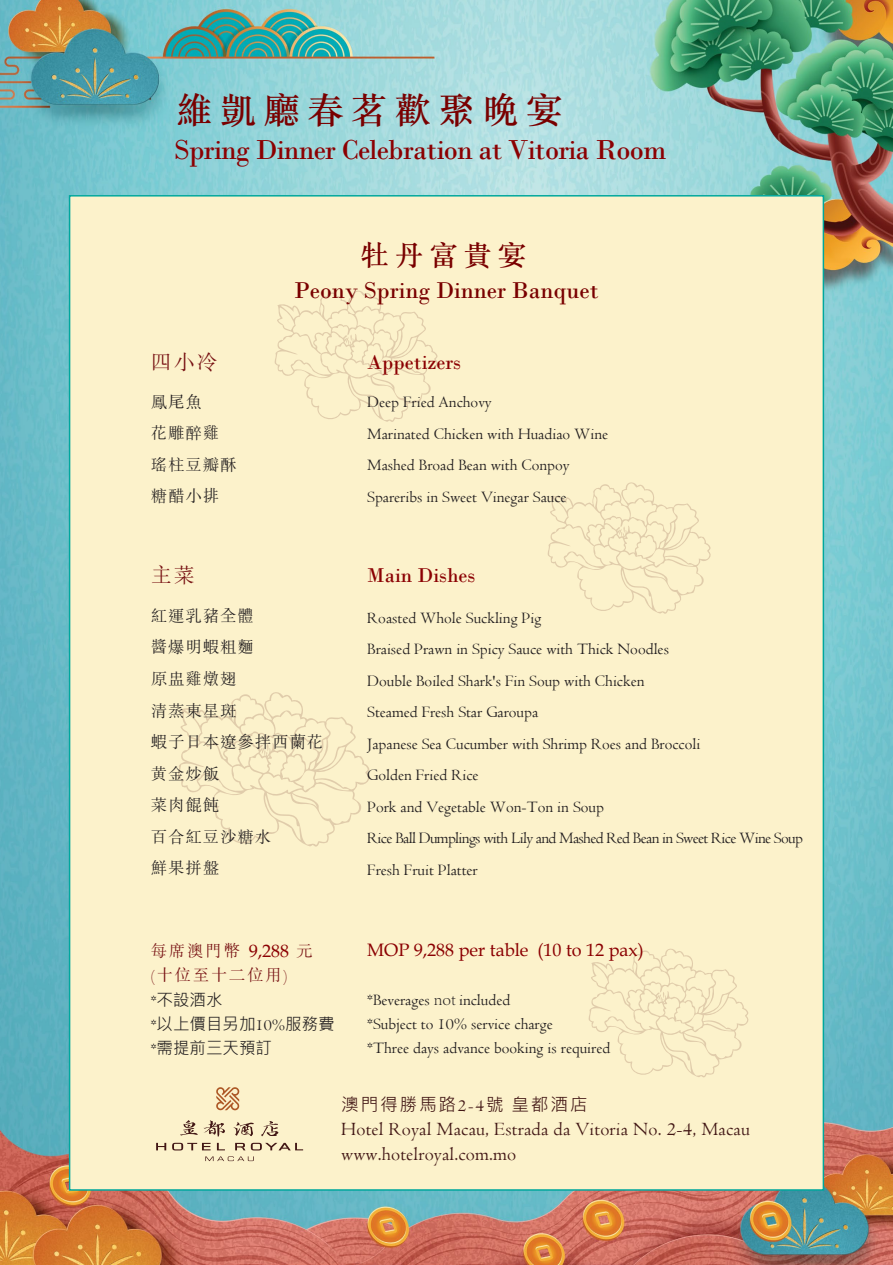
<style>
.page{position:relative;width:893px;height:1265px;background:#fff}
.page>*{position:absolute;margin:0;border:0;box-sizing:border-box;transform-origin:0 0}
.t1{font:500 36.45px "M Sung HK";letter-spacing:.2em;color:#790000}
.t2{font:28.8px "Bodoni";letter-spacing:-.025em;color:#8b0002}
.t3{font:500 28.5px "M Sung HK";letter-spacing:.2em;color:#790000}
.t4{font:24px "Bodoni";color:#790000}
.t5{font:21px "Bodoni";color:#8b0002}
.t6{font:300 21px "M Sung HK";color:#771012}
.t7{font:19.5px/24.2px "Centaur";letter-spacing:.01em;color:#421715}
.t8{font:18px "Book Antiqua";color:#8b0002}
.t9{font:17.7px "Microsoft Jheng Hei";letter-spacing:.1em;color:#421715}
.t10{font:16.5px/31.5px "Centaur";color:#221e1f}
.t11{font:300 16.5px/31.5px "M Sung HK";letter-spacing:.05em;color:#221e1f}
.t12{font:16.5px/24px "Microsoft Jheng Hei";color:#221e1f}
.t13{font:300 16.5px "M Sung HK";letter-spacing:.1em;color:#771012}
.s1{font-family:"Book Antiqua";font-weight:400;font-size:18px;color:#8b0002}
.s2{font-family:"Centaur"}
.s3{font-family:"Adobe Song Std";font-weight:300}
</style>
<div class="page">
<img style="left:0;top:0;width:893px;height:1265px">
<div style="left:69px;top:195px;width:755px;height:995px;background:#fcf2cb;border:2px solid #00a79d"></div>
<svg style="left:216px;top:1087px;width:23px;height:23px"></svg>
<svg style="left:156px;top:1143px;width:10px;height:7px"></svg>
<svg style="left:251px;top:1142px;width:52px;height:8px"></svg>
<svg style="left:205px;top:1156px;width:49px;height:5px"></svg>
<svg style="left:172px;top:1120px;width:53px;height:30px"></svg>
<svg style="left:233px;top:1122px;width:21px;height:14px"></svg>
<svg style="left:261px;top:1121px;width:17px;height:15px"></svg>
<svg style="left:235px;top:1143px;width:10px;height:7px"></svg>
<svg style="left:275px;top:291px;width:163px;height:131px"></svg>
<svg style="left:548px;top:482px;width:163px;height:132px"></svg>
<svg style="left:178px;top:692px;width:191px;height:154px"></svg>
<svg style="left:589px;top:948px;width:159px;height:129px"></svg>
<h1 class="t1" style="left:176px;top:85px;width:388px">維凱廳春茗歡聚晚宴</h1>
<h2 class="t2" style="left:174px;top:133px;width:494px">Spring Dinner Celebration at Vitoria Room</h2>
<h3 class="t3" style="left:361px;top:236px;width:167px">牡丹富貴宴</h3>
<h3 class="t4" style="left:294px;top:276px;width:306px">Peony Spring Dinner Banquet</h3>
<p class="t6" style="left:151px;top:347px;width:69px">四小冷</p>
<p class="t5" style="left:367px;top:349px;width:95px">Appetizers</p>
<p class="t11" style="left:151px;top:385px;width:87px">鳳尾魚<br>花雕醉雞瑤柱豆瓣酥糖醋小排</p>
<p class="t10" style="left:367px;top:386px;width:242px">Deep Fried Anchovy<br>Marinated Chicken with Huadiao Wine<br>Mashed Broad Bean with Conpoy<br>Spareribs in Sweet Vinegar Sauce</p>
<p class="t6" style="left:151px;top:560px;width:46px">主菜</p>
<p class="t5" style="left:367px;top:562px;width:110px">Main Dishes</p>
<p class="t11" style="left:151px;top:599px;width:174px">紅運乳豬全體<br>醬爆明蝦粗麵<br>原盅雞燉翅<br>清蒸東星斑<br>蝦子日本遼參拌西蘭花黄金炒飯<br>菜肉餛飩<br>百合紅豆沙糖水<br>鮮果拼盤</p>
<p class="t10" style="left:367px;top:602px;width:437px">Roasted Whole Suckling Pig<br>Braised Prawn in Spicy Sauce with Thick Noodles<br>Double Boiled Shark's Fin Soup with Chicken<br>Steamed Fresh Star Garoupa<br>Japanese Sea Cucumber with Shrimp Roes and Broccoli<br>Golden Fried Rice<br>Pork and Vegetable Won-Ton in Soup<br>Rice Ball Dumplings with Lily and Mashed Red Bean in Sweet Rice Wine Soup Fresh Fruit Platter</p>
<p class="t13" style="left:151px;top:939px;width:164px">每席澳門幣 <span class="s1">9,288</span> 元</p>
<p class="t8" style="left:367px;top:938px;width:278px">MOP 9,288 per table (10 to 12 pax)</p>
<p class="t13" style="left:151px;top:963px;width:138px">(十位至十二位用)</p>
<p class="t12" style="left:151px;top:988px;width:185px"><span class="s2">*</span>不設酒水<br><span class="s2">*</span>以上價目另加<span class="s2">10%</span>服務費<span class="s2">*</span>需提前三天預訂</p>
<p class="t10" style="left:367px;top:987px;width:245px;line-height:24px">*Beverages <span class="s3">not</span> included<br>*Subject to 10% service charge<br>*Three days advance booking is required</p>
<p class="t9" style="left:341px;top:1093px;width:248px">澳門得勝馬路<span class="s2">2-4</span>號皇都酒店</p>
<p class="t7" style="left:341px;top:1117px;width:410px">Hotel Royal Macau, Estrada da Vitoria No. 2-4, Macau www.hotelroyal.com.mo</p>
</div>
